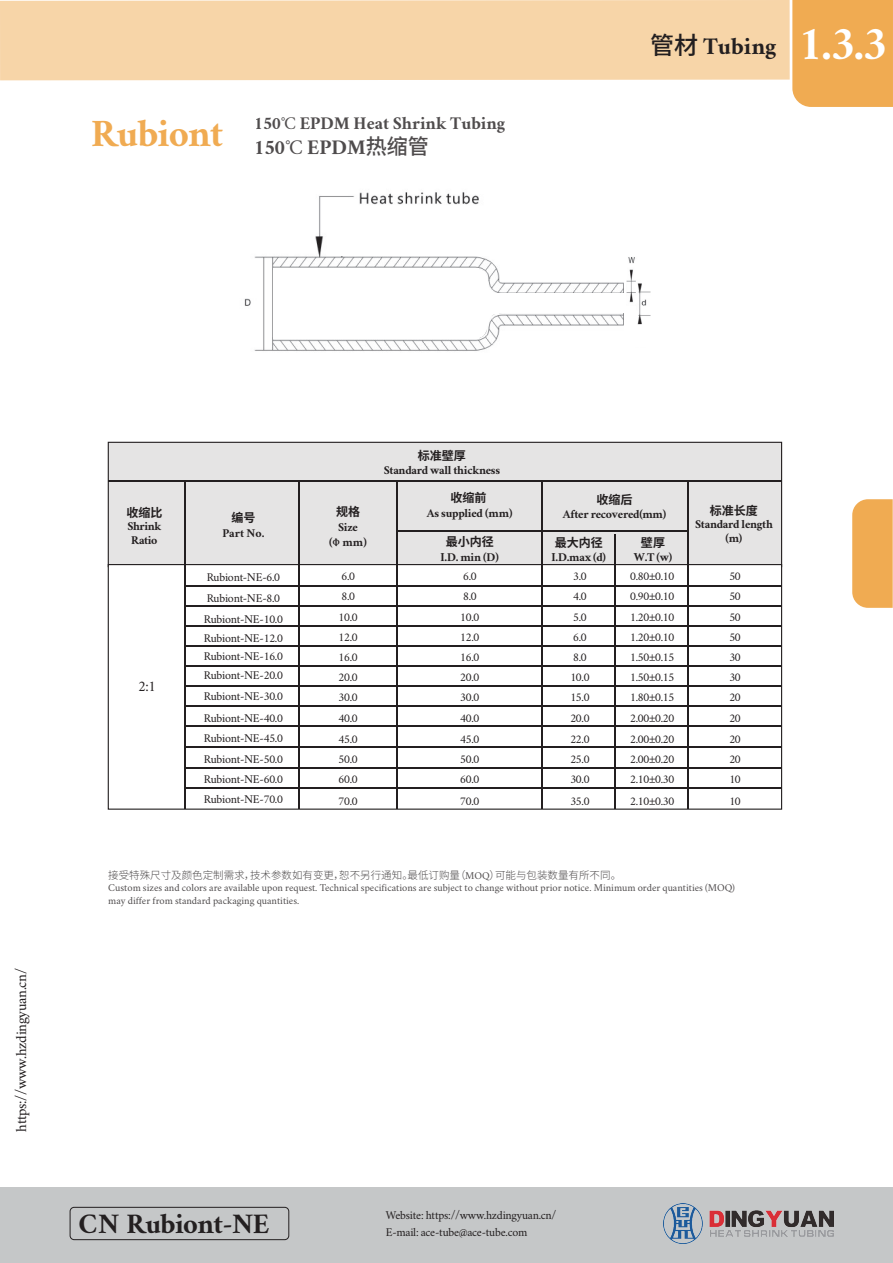
<style>
.page{position:relative;width:893px;height:1263px;background:#fff}
.page>*{position:absolute;margin:0;border:0;box-sizing:border-box;transform-origin:0 0}
.t1{font:700 48px "Crimson";color:#fff}
.t2{font:700 39px "Crimson";letter-spacing:-.02em;color:#f0ab52}
.t3{font:700 28.5px "Crimson";letter-spacing:-.02em;color:#231f20}
.t4{font:700 24px "Crimson";color:#231f20}
.t5{font:700 18px "Crimson";color:#231f20}
.t6{font:15px "Crimson";letter-spacing:-.02em;color:#231f20}
.t7{font:12px/20.1px "Crimson";letter-spacing:-.02em;color:#231f20}
.t8{font:700 12px/13.5px "Crimson";letter-spacing:-.02em;color:#231f20;text-align:center}
.t9{font:700 12px "Source Han Sans SC";color:#231f20}
.t10{font:10.5px/12.6px "Crimson";color:#231f20}
.t11{font:300 10.5px "Source Han Sans SC";color:#231f20}
.s1{font-weight:400}
.s2{font-family:"Source Han Sans SC";font-weight:500}
.s3{font-family:"Crimson";font-weight:400}
</style>
<div class="page">
<div style="left:792px;top:0;width:101px;height:107px;background:#f0ab52"></div>
<svg style="left:852px;top:499px;width:41px;height:109px;background:#f0ae59"></svg>
<img style="left:244px;top:192px;width:380px;height:159px">
<div style="left:330px;top:221px;width:176px;height:35px;background:#fff"></div>
<div style="left:273px;top:268px;width:206px;height:71px;background:#fff"></div>
<div style="left:476px;top:293px;width:147px;height:20px;background:#fff"></div>
<img style="left:626px;top:257px;width:10px;height:46px">
<img style="left:637px;top:283px;width:13px;height:41px">
<svg style="left:479px;top:268px;width:26px;height:70px"></svg>
<div style="left:108px;top:442px;width:674px;height:125px;background:#e5e4e4;border:1px solid #231f20"></div>
<div style="left:108px;top:564px;width:674px;height:246px;background:#fff;border:1px solid #231f20"></div>
<hr style="left:396px;top:480px;width:2px;height:328px;background:#231f20">
<hr style="left:542px;top:481px;width:1px;height:328px;background:#231f20">
<hr style="left:687px;top:482px;width:2px;height:326px;background:#231f20">
<hr style="left:615px;top:535px;width:1px;height:274px;background:#231f20">
<hr style="left:185px;top:585px;width:597px;height:1px;background:#231f20">
<hr style="left:185px;top:605px;width:597px;height:1px;background:#231f20">
<hr style="left:185px;top:625px;width:597px;height:1px;background:#231f20">
<hr style="left:185px;top:645px;width:597px;height:2px;background:#231f20">
<hr style="left:185px;top:665px;width:597px;height:2px;background:#231f20">
<hr style="left:185px;top:685px;width:597px;height:2px;background:#231f20">
<hr style="left:185px;top:706px;width:597px;height:1px;background:#231f20">
<hr style="left:185px;top:726px;width:597px;height:1px;background:#231f20">
<hr style="left:298px;top:481px;width:2px;height:328px;background:#231f20">
<hr style="left:398px;top:531px;width:291px;height:1px;background:#231f20">
<hr style="left:185px;top:747px;width:597px;height:1px;background:#231f20">
<hr style="left:184px;top:481px;width:1px;height:328px;background:#231f20">
<hr style="left:108px;top:480px;width:674px;height:1px;background:#231f20">
<hr style="left:185px;top:767px;width:597px;height:1px;background:#231f20">
<hr style="left:185px;top:787px;width:597px;height:1px;background:#231f20">
<div style="left:0;top:0;width:790px;height:80px;background:#f7d5a8"></div>
<div style="left:0;top:1187px;width:893px;height:76px;background:#c5c7c8"></div>
<img style="left:663px;top:1204px;width:170px;height:39px">
<div style="left:70px;top:1207px;width:219px;height:33px;border:1px solid #231f20;border-radius:4px"></div>
<h3 class="t5" style="left:255px;top:109px;width:252px">150<span class="s1">℃</span> EPDM Heat Shrink Tubing</h3>
<h2 class="t2" style="left:91px;top:104px;width:339px">Rubiont <sub>150</sub><sub>℃</sub> <sub>EPDM</sub><sub>热缩管</sub></h2>
<h3 class="t4" style="left:650px;top:28px;width:128px"><span class="s2">管材</span> Tubing</h3>
<h1 class="t1" style="left:799px;top:7px;width:89px">1.3.3</h1>
<p class="t6" style="left:9px;top:1131px;width:165px;rotate:-90deg">https://www.hzdingyuan.cn/</p>
<p class="t9" style="left:126px;top:506px;width:37px">收缩比</p>
<p class="t8" style="left:127px;top:519px;width:36px">Shrink<br>Ratio</p>
<p class="t6" style="left:138px;top:674px;width:19px">2:1</p>
<p class="t9" style="left:418px;top:449px;width:49px">标准壁厚</p>
<p class="t8" style="left:384px;top:463px;width:118px">Standard wall thickness</p>
<p class="t9" style="left:450px;top:490px;width:37px">收缩前</p>
<p class="t8" style="left:427px;top:506px;width:87px">As supplied (mm)</p>
<p class="t9" style="left:446px;top:535px;width:49px">最小内径</p>
<p class="t8" style="left:441px;top:550px;width:60px">I.D. min (D)</p>
<p class="t9" style="left:597px;top:493px;width:37px">收缩后</p>
<p class="t8" style="left:563px;top:507px;width:105px">After recovered(mm)</p>
<p class="t9" style="left:710px;top:504px;width:49px">标准长度</p>
<p class="t8" style="left:695px;top:518px;width:79px">Standard length (m)</p>
<p class="t9" style="left:336px;top:505px;width:25px">规格</p>
<p class="t8" style="left:329px;top:519px;width:39px;line-height:15px">Size<br>(Φ mm)</p>
<p class="t7" style="left:341px;top:565px;width:15px">6.0</p>
<p class="t9" style="left:231px;top:511px;width:25px">编号</p>
<p class="t8" style="left:222px;top:527px;width:44px">Part No.</p>
<p class="t9" style="left:641px;top:536px;width:25px">壁厚</p>
<p class="t8" style="left:634px;top:550px;width:40px">W.T (w)</p>
<p class="t9" style="left:555px;top:536px;width:49px">最大内径</p>
<p class="t8" style="left:552px;top:550px;width:56px">I.D.max (d)</p>
<p class="t7" style="left:207px;top:564px;width:75px;line-height:21.8px">Rubiont-NE-6.0<br>Rubiont-NE-8.0</p>
<p class="t7" style="left:204px;top:608px;width:81px;line-height:18.8px;text-align:justify">Rubiont-NE-10.0<br>Rubiont-NE-12.0<br>Rubiont-NE-16.0<br>Rubiont-NE-20.0</p>
<p class="t7" style="left:204px;top:684px;width:81px;line-height:21.9px">Rubiont-NE-30.0<br>Rubiont-NE-40.0</p>
<p class="t7" style="left:204px;top:726px;width:81px">Rubiont-NE-45.0</p>
<p class="t7" style="left:339px;top:728px;width:21px">45.0</p>
<p class="t7" style="left:460px;top:728px;width:21px">45.0</p>
<p class="t7" style="left:570px;top:728px;width:21px">22.0</p>
<p class="t7" style="left:630px;top:728px;width:46px">2.00±0.20</p>
<p class="t7" style="left:729px;top:728px;width:13px">20</p>
<p class="t7" style="left:204px;top:747px;width:81px">Rubiont-NE-50.0</p>
<p class="t7" style="left:339px;top:747px;width:21px">50.0</p>
<p class="t7" style="left:460px;top:747px;width:21px">50.0</p>
<p class="t7" style="left:570px;top:747px;width:21px">25.0</p>
<p class="t7" style="left:630px;top:747px;width:46px">2.00±0.20</p>
<p class="t7" style="left:729px;top:747px;width:13px">20</p>
<p class="t7" style="left:204px;top:767px;width:81px">Rubiont-NE-60.0</p>
<p class="t7" style="left:339px;top:767px;width:21px">60.0</p>
<p class="t7" style="left:460px;top:767px;width:21px">60.0</p>
<p class="t7" style="left:570px;top:767px;width:21px">30.0</p>
<p class="t7" style="left:630px;top:767px;width:46px">2.10±0.30</p>
<p class="t7" style="left:729px;top:767px;width:13px">10</p>
<p class="t7" style="left:204px;top:787px;width:81px">Rubiont-NE-70.0</p>
<p class="t7" style="left:339px;top:789px;width:21px">70.0</p>
<p class="t7" style="left:460px;top:789px;width:21px">70.0</p>
<p class="t7" style="left:570px;top:789px;width:21px">35.0</p>
<p class="t7" style="left:630px;top:789px;width:46px">2.10±0.30</p>
<p class="t7" style="left:729px;top:789px;width:13px">10</p>
<p class="t7" style="left:460px;top:565px;width:21px">6.0<br>8.0<br>10.0<br>12.0<br>16.0<br>20.0<br>30.0</p>
<p class="t7" style="left:570px;top:565px;width:21px">3.0<br>4.0<br>5.0<br>6.0<br>8.0<br>10.0<br>15.0</p>
<p class="t7" style="left:630px;top:565px;width:46px;text-align:justify">0.80±0.10<br>0.90±0.10<br>1.20±0.10<br>1.20±0.10<br>1.50±0.15<br>1.50±0.15<br>1.80±0.15</p>
<p class="t7" style="left:729px;top:565px;width:13px;text-align:justify">50<br>50<br>50<br>50<br>30<br>30<br>20</p>
<p class="t7" style="left:341px;top:585px;width:15px">8.0</p>
<p class="t7" style="left:339px;top:605px;width:21px;text-align:justify">10.0<br>12.0<br>16.0<br>20.0<br>30.0</p>
<p class="t7" style="left:339px;top:706px;width:21px">40.0</p>
<p class="t7" style="left:460px;top:706px;width:21px">40.0</p>
<p class="t7" style="left:570px;top:706px;width:21px">20.0</p>
<p class="t7" style="left:630px;top:706px;width:46px">2.00±0.20</p>
<p class="t7" style="left:729px;top:706px;width:13px">20</p>
<p class="t11" style="left:108px;top:869px;width:514px">接受特殊尺寸及颜色定制需求，技术参数如有变更，恕不另行通知。最低订购量（<span class="s3">MOQ</span>）可能与包装数量有所不同。</p>
<p class="t10" style="left:108px;top:880px;width:628px">Custom sizes and colors are available upon request. Technical specifications are subject to change without prior notice. Minimum order quantities (MOQ) may differ from standard packaging quantities.</p>
<h3 class="t3" style="left:79px;top:1202px;width:193px">CN Rubiont-NE</h3>
<p class="t7" style="left:386px;top:1203px;width:172px">Website: https://www.hzdingyuan.cn/</p>
<p class="t7" style="left:386px;top:1220px;width:143px">E-mail: ace-tube@ace-tube.com</p>
</div>
